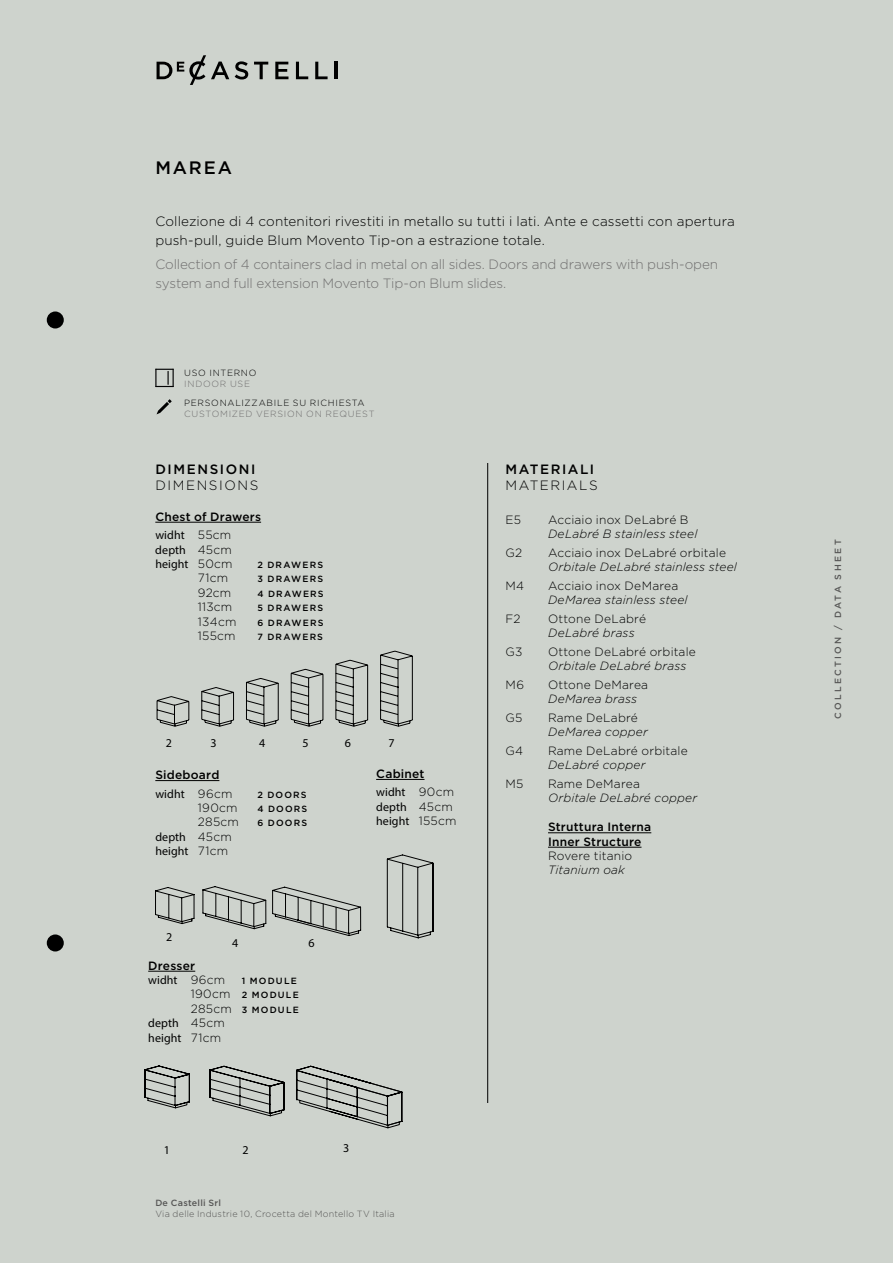
<style>
.page{position:relative;width:893px;height:1263px;background:#ced3cd}
.page>*{position:absolute;margin:0;border:0;box-sizing:border-box;transform-origin:0 0}
.t1{font:500 18px "Gotham";letter-spacing:.105em;color:#000}
.t2{font:300 13.5px/19.5px "Gotham";letter-spacing:.01em;color:#000}
.t3{font:300 13.5px/19.5px "Gotham";letter-spacing:-.01em;color:#706f6f}
.t4{font:500 13.5px "Gotham";letter-spacing:.115em;color:#000}
.t5{font:300 13.5px "Gotham";letter-spacing:.12em;color:#000}
.t6{font:300 13.5px "Gotham";letter-spacing:.11em;color:#000}
.t7{font:300 12px "Gotham";letter-spacing:.02em;color:#000}
.t8{font:italic 300 12px "Gotham";letter-spacing:.01em;color:#000}
.t9{font:12px/14.4px "Myriad Pro";letter-spacing:.01em;color:#000}
.t10{font:500 12px/14.4px "Gotham";letter-spacing:.02em;color:#000}
.t11{font:500 9px/14.4px "Gotham";letter-spacing:.13em;color:#000}
.t12{font:300 9px "Gotham";letter-spacing:.025em;color:#575756}
.t13{font:300 9px "Gotham";letter-spacing:.08em;color:#000}
.t14{font:300 9px "Gotham";letter-spacing:.08em;color:#706f6f}
.t15{font:500 9px "Gotham";letter-spacing:.25em;color:#575756}
.t16{font:500 9px "Gotham";letter-spacing:.025em;color:#575756}
.s1{font-family:"Gotham";font-weight:300}
.s2{font-weight:300;font-size:12px}
</style>
<div class="page">
<svg style="left:235px;top:61px;width:13px;height:18px"></svg>
<svg style="left:254px;top:62px;width:14px;height:17px"></svg>
<svg style="left:275px;top:62px;width:13px;height:17px"></svg>
<svg style="left:296px;top:62px;width:12px;height:17px"></svg>
<svg style="left:315px;top:62px;width:13px;height:17px"></svg>
<hr style="left:335px;top:62px;width:3px;height:17px;background:#000">
<svg style="left:157px;top:55px;width:72px;height:30px"></svg>
<hr style="left:487px;top:463px;width:1px;height:640px;background:#000">
<div style="left:47px;top:311px;width:17px;height:17px;background:#000;border-radius:50%"></div>
<div style="left:47px;top:934px;width:17px;height:17px;background:#000;border-radius:50%"></div>
<hr style="left:155px;top:522px;width:106px;height:1px;background:#000">
<hr style="left:155px;top:780px;width:64px;height:1px;background:#000">
<svg style="left:387px;top:854px;width:47px;height:84px"></svg>
<svg style="left:335px;top:660px;width:33px;height:67px"></svg>
<svg style="left:291px;top:669px;width:32px;height:58px"></svg>
<svg style="left:246px;top:678px;width:33px;height:49px"></svg>
<svg style="left:201px;top:687px;width:33px;height:40px"></svg>
<svg style="left:157px;top:696px;width:32px;height:31px"></svg>
<svg style="left:380px;top:651px;width:33px;height:76px"></svg>
<svg style="left:202px;top:886px;width:64px;height:43px"></svg>
<svg style="left:155px;top:887px;width:39px;height:37px"></svg>
<svg style="left:272px;top:887px;width:89px;height:49px"></svg>
<hr style="left:548px;top:832px;width:103px;height:1px;background:#000">
<hr style="left:548px;top:847px;width:93px;height:1px;background:#000">
<svg style="left:155px;top:369px;width:19px;height:18px"></svg>
<svg style="left:157px;top:399px;width:15px;height:15px"></svg>
<svg style="left:145px;top:1066px;width:45px;height:42px"></svg>
<svg style="left:296px;top:1066px;width:106px;height:62px"></svg>
<svg style="left:209px;top:1066px;width:75px;height:50px"></svg>
<hr style="left:148px;top:971px;width:47px;height:1px;background:#000">
<hr style="left:376px;top:779px;width:48px;height:1px;background:#000">
<h1 class="t1" style="left:155px;top:156px;width:78px">MAREA</h1>
<p class="t2" style="left:155px;top:211px;width:581px">Collezione di 4 contenitori rivestiti in metallo su tutti i lati. Ante e cassetti con apertura push-pull, guide Blum Movento Tip-on a estrazione totale.</p>
<p class="t3" style="left:155px;top:254px;width:564px">Collection of 4 containers clad in metal on all sides. Doors and drawers with push-open system and full extension Movento Tip-on Blum slides.</p>
<p class="t13" style="left:184px;top:367px;width:74px">USO INTERNO</p>
<p class="t14" style="left:184px;top:378px;width:68px">INDOOR USE</p>
<p class="t13" style="left:184px;top:397px;width:182px">PERSONALIZZABILE SU RICHIESTA</p>
<p class="t14" style="left:184px;top:408px;width:192px">CUSTOMIZED VERSION ON REQUEST</p>
<p class="t4" style="left:155px;top:460px;width:102px">DIMENSIONI</p>
<p class="t5" style="left:155px;top:477px;width:105px">DIMENSIONS</p>
<p class="t10" style="left:155px;top:509px;width:107px">Chest of Drawers</p>
<p class="t9" style="left:155px;top:528px;width:79px;text-align:justify">widht <span class="s1">55cm </span>depth <span class="s1">45cm </span>height <span class="s1">50cm</span></p>
<p class="t11" style="left:257px;top:557px;width:67px">2 DRAWERS</p>
<p class="t7" style="left:198px;top:571px;width:32px">71cm</p>
<p class="t11" style="left:257px;top:572px;width:67px">3 DRAWERS</p>
<p class="t7" style="left:198px;top:585px;width:35px">92cm</p>
<p class="t11" style="left:257px;top:586px;width:68px">4 DRAWERS</p>
<p class="t7" style="left:198px;top:599px;width:36px">113cm</p>
<p class="t11" style="left:257px;top:601px;width:67px">5 DRAWERS</p>
<p class="t7" style="left:198px;top:614px;width:40px">134cm</p>
<p class="t11" style="left:257px;top:615px;width:68px">6 DRAWERS</p>
<p class="t7" style="left:198px;top:628px;width:39px">155cm</p>
<p class="t11" style="left:257px;top:629px;width:67px">7 DRAWERS</p>
<p class="t9" style="left:166px;top:736px;width:8px">2</p>
<p class="t9" style="left:211px;top:736px;width:8px">3</p>
<p class="t9" style="left:259px;top:736px;width:8px">4</p>
<p class="t9" style="left:302px;top:736px;width:8px">5</p>
<p class="t9" style="left:345px;top:736px;width:8px">6</p>
<p class="t9" style="left:388px;top:736px;width:8px">7</p>
<p class="t10" style="left:155px;top:767px;width:66px">Sideboard</p>
<p class="t9" style="left:155px;top:786px;width:79px">widht <span class="s1">96cm</span></p>
<p class="t11" style="left:257px;top:787px;width:51px">2 DOORS</p>
<p class="t7" style="left:198px;top:800px;width:41px">190cm</p>
<p class="t11" style="left:257px;top:801px;width:51px">4 DOORS</p>
<p class="t7" style="left:198px;top:815px;width:43px">285cm</p>
<p class="t11" style="left:257px;top:816px;width:51px">6 DOORS</p>
<p class="t9" style="left:155px;top:829px;width:78px">depth <span class="s1">45cm </span>height <span class="s1">71cm</span></p>
<p class="t9" style="left:166px;top:930px;width:8px">2</p>
<p class="t9" style="left:232px;top:935px;width:8px">4</p>
<p class="t10" style="left:148px;top:958px;width:49px">Dresser</p>
<p class="t9" style="left:148px;top:972px;width:79px">widht <span class="s1">96cm</span></p>
<p class="t11" style="left:191px;top:973px;width:110px;text-indent:51px">1 MODULE<br><span class="s2">190cm</span> 2 MODULE<br><span class="s2">285cm</span> 3 MODULE</p>
<p class="t9" style="left:148px;top:1016px;width:78px">depth <span class="s1">45cm </span>height <span class="s1">71cm</span></p>
<p class="t9" style="left:308px;top:936px;width:8px">6</p>
<p class="t10" style="left:376px;top:766px;width:50px">Cabinet</p>
<p class="t9" style="left:376px;top:785px;width:82px">widht <span class="s1">90cm </span>depth <span class="s1">45cm </span>height <span class="s1">155cm</span></p>
<p class="t9" style="left:164px;top:1142px;width:8px">1</p>
<p class="t9" style="left:243px;top:1143px;width:8px">2</p>
<p class="t9" style="left:343px;top:1141px;width:8px">3</p>
<p class="t16" style="left:155px;top:1197px;width:67px">De Castelli Srl</p>
<p class="t12" style="left:155px;top:1208px;width:241px">Via delle Industrie 10, Crocetta del Montello TV Italia</p>
<p class="t4" style="left:505px;top:461px;width:90px">MATERIALI</p>
<p class="t6" style="left:505px;top:477px;width:94px">MATERIALS</p>
<p class="t7" style="left:505px;top:512px;width:17px">E5</p>
<p class="t7" style="left:548px;top:512px;width:142px">Acciaio inox DeLabré B</p>
<p class="t8" style="left:548px;top:526px;width:151px">DeLabré B stainless steel</p>
<p class="t7" style="left:505px;top:545px;width:18px">G2</p>
<p class="t7" style="left:548px;top:545px;width:180px">Acciaio inox DeLabré orbitale</p>
<p class="t8" style="left:548px;top:559px;width:190px">Orbitale DeLabré stainless steel</p>
<p class="t7" style="left:505px;top:578px;width:20px">M4</p>
<p class="t7" style="left:548px;top:578px;width:132px">Acciaio inox DeMarea</p>
<p class="t8" style="left:548px;top:592px;width:141px">DeMarea stainless steel</p>
<p class="t7" style="left:505px;top:611px;width:17px">F2</p>
<p class="t7" style="left:548px;top:611px;width:100px">Ottone DeLabré</p>
<p class="t8" style="left:548px;top:625px;width:88px">DeLabré brass</p>
<p class="t7" style="left:505px;top:644px;width:19px">G3</p>
<p class="t7" style="left:548px;top:644px;width:149px">Ottone DeLabré orbitale</p>
<p class="t8" style="left:548px;top:658px;width:140px">Orbitale DeLabré brass</p>
<p class="t7" style="left:505px;top:677px;width:20px">M6</p>
<p class="t7" style="left:548px;top:677px;width:102px">Ottone DeMarea</p>
<p class="t8" style="left:548px;top:691px;width:91px">DeMarea brass</p>
<p class="t7" style="left:505px;top:710px;width:18px">G5</p>
<p class="t7" style="left:548px;top:710px;width:91px">Rame DeLabré</p>
<p class="t8" style="left:548px;top:724px;width:101px">DeMarea copper</p>
<p class="t7" style="left:505px;top:743px;width:19px">G4</p>
<p class="t7" style="left:548px;top:743px;width:141px">Rame DeLabré orbitale</p>
<p class="t8" style="left:548px;top:757px;width:99px">DeLabré copper</p>
<p class="t7" style="left:505px;top:776px;width:20px">M5</p>
<p class="t7" style="left:548px;top:776px;width:93px">Rame DeMarea</p>
<p class="t8" style="left:548px;top:790px;width:151px">Orbitale DeLabré copper</p>
<p class="t10" style="left:548px;top:819px;width:105px">Struttura Interna<br>Inner Structure</p>
<p class="t7" style="left:548px;top:848px;width:86px">Rovere titanio</p>
<p class="t8" style="left:548px;top:862px;width:78px">Titanium oak</p>
<p class="t15" style="left:832px;top:719px;width:181px;rotate:-90deg">COLLECTION / DATA SHEET</p>
</div>
